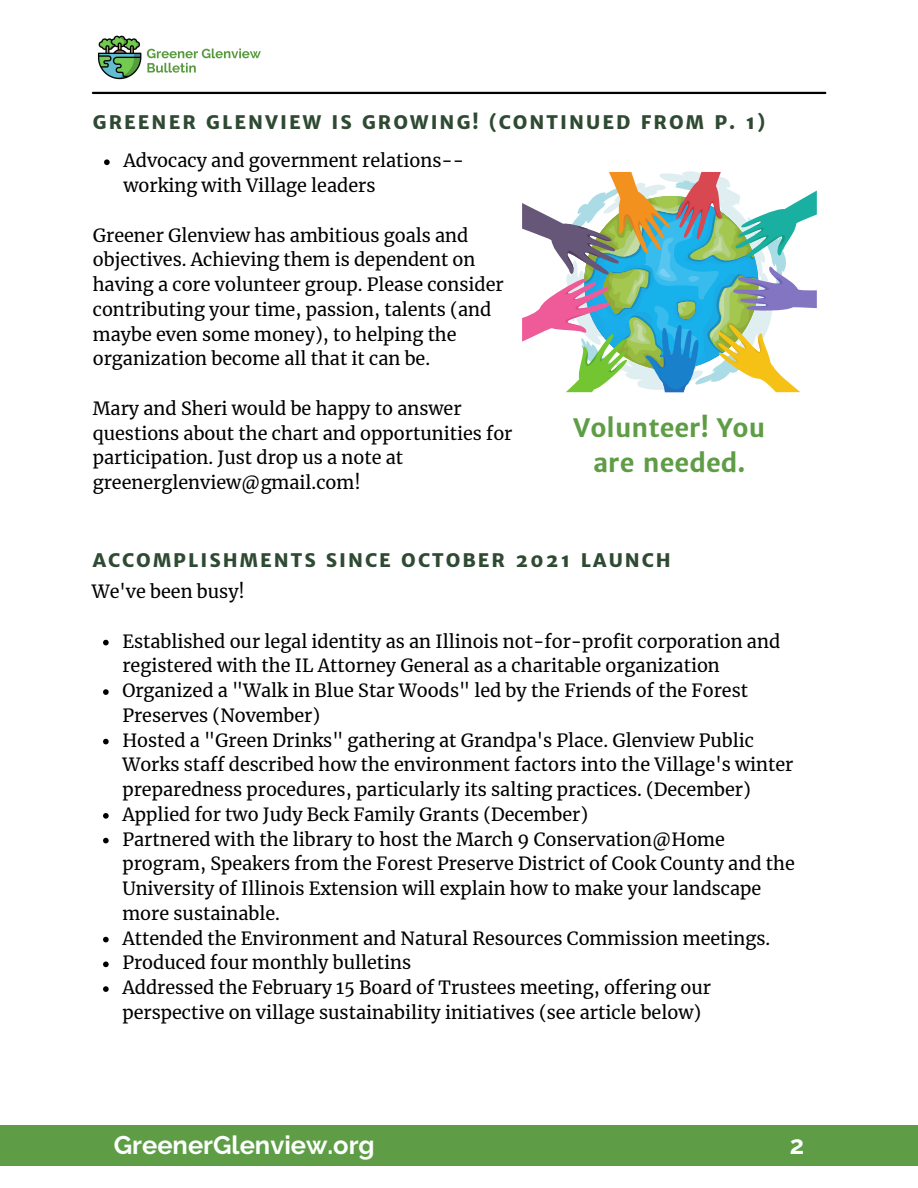
<style>
.page{position:relative;width:918px;height:1188px;background:#fff}
.page>*{position:absolute;margin:0;border:0;box-sizing:border-box;transform-origin:0 0}
.t1{font:700 25.5px/34.8px "Merriweather Sans";color:#5e9d46;text-align:center}
.t2{font:700 25.5px "Raleway";color:#fcfffe}
.t3{font:800 18.75px "Merriweather Sans";letter-spacing:.11em;color:#2f4a33}
.t4{font:18px/24.8px "Merriweather";color:#000}
</style>
<div class="page">
<img style="left:93px;top:35px;width:191px;height:57px">
<hr style="left:93px;top:92px;width:732px;height:2px;background:#000">
<svg style="left:104px;top:159px;width:6px;height:6px"></svg>
<div style="left:0;top:1125px;width:918px;height:41px;background:#5e9d46"></div>
<svg style="left:103px;top:640px;width:6px;height:5px"></svg>
<svg style="left:103px;top:689px;width:6px;height:6px"></svg>
<svg style="left:103px;top:739px;width:6px;height:5px"></svg>
<svg style="left:103px;top:813px;width:6px;height:6px"></svg>
<svg style="left:103px;top:838px;width:6px;height:5px"></svg>
<svg style="left:103px;top:937px;width:6px;height:5px"></svg>
<svg style="left:103px;top:962px;width:6px;height:5px"></svg>
<svg style="left:103px;top:986px;width:6px;height:6px"></svg>
<svg style="left:522px;top:171px;width:295px;height:221px"></svg>
<p class="t3" style="left:93px;top:110px;width:674px">GREENER GLENVIEW IS GROWING! (CONTINUED FROM P. 1)</p>
<p class="t4" style="left:123px;top:149px;width:342px">Advocacy and government relations-- working with Village leaders</p>
<p class="t4" style="left:93px;top:223px;width:413px">Greener Glenview has ambitious goals and objectives. Achieving them is dependent on having a core volunteer group. Please consider contributing your time, passion, talents (and maybe even some money), to helping the organization become all that it can be.</p>
<p class="t4" style="left:93px;top:396px;width:421px">Mary and Sheri would be happy to answer questions about the chart and opportunities for participation. Just drop us a note at greenerglenview@gmail.com!</p>
<p class="t1" style="left:573px;top:410px;width:194px">Volunteer! You are needed.</p>
<p class="t3" style="left:93px;top:549px;width:580px">ACCOMPLISHMENTS SINCE OCTOBER 2021 LAUNCH</p>
<p class="t4" style="left:92px;top:579px;width:155px">We've been busy!</p>
<p class="t4" style="left:122px;top:629px;width:659px">Established our legal identity as an Illinois not-for-profit corporation and registered with the IL Attorney General as a charitable organization</p>
<p class="t4" style="left:122px;top:678px;width:627px">Organized a "Walk in Blue Star Woods" led by the Friends of the Forest<br>Preserves (November)</p>
<p class="t4" style="left:122px;top:728px;width:673px">Hosted a "Green Drinks" gathering at Grandpa's Place. Glenview Public<br>Works staff described how the environment factors into the Village's winter preparedness procedures, particularly its salting practices. (December)</p>
<p class="t4" style="left:122px;top:802px;width:467px">Applied for two Judy Beck Family Grants (December)</p>
<p class="t4" style="left:122px;top:827px;width:674px">Partnered with the library to host the March 9 Conservation@Home program, Speakers from the Forest Preserve District of Cook County and the University of Illinois Extension will explain how to make your landscape more sustainable.</p>
<p class="t4" style="left:122px;top:926px;width:649px">Attended the Environment and Natural Resources Commission meetings.</p>
<p class="t4" style="left:122px;top:951px;width:290px">Produced four monthly bulletins</p>
<p class="t4" style="left:122px;top:975px;width:590px">Addressed the February 15 Board of Trustees meeting, offering our perspective on village sustainability initiatives (see article below)</p>
<p class="t2" style="left:114px;top:1130px;width:262px">GreenerGlenview.org</p>
<p class="t2" style="left:790px;top:1130px;width:16px">2</p>
</div>
